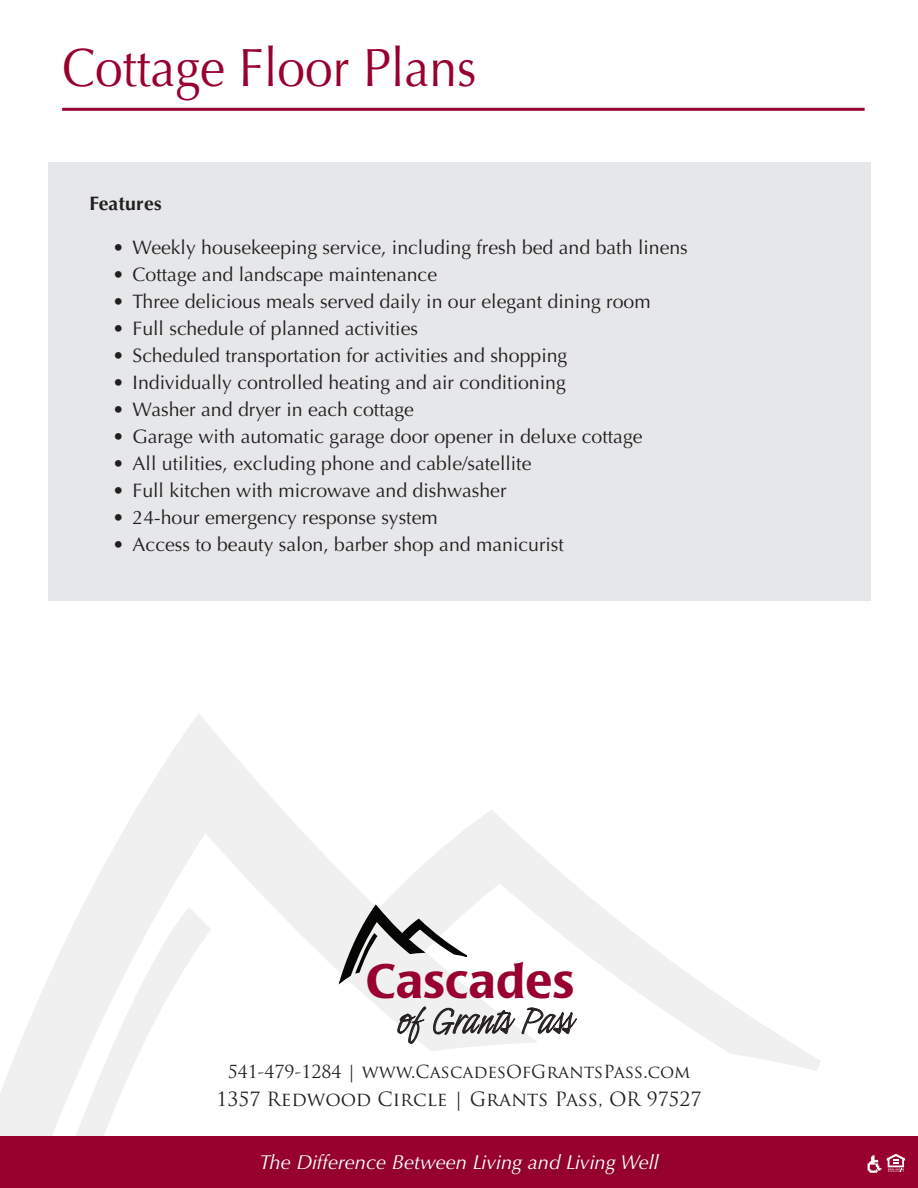
<style>
.page{position:relative;width:918px;height:1188px;background:#fff}
.page>*{position:absolute;margin:0;border:0;box-sizing:border-box;transform-origin:0 0}
.t1{font:54px "Optima";color:#98012d;scale:.92 1}
.t2{font:500 48px "Poppl Laudatio";letter-spacing:.01em;color:#98012d}
.t3{font:36.15px "Indy Italic Let Plain";color:#231f20}
.t4{font:italic 20.1px "Optima";color:#fff}
.t5{font:19.5px "Optima";color:#231f20}
.t6{font:700 19.5px "Optima";letter-spacing:.01em;color:#231f20}
.t7{font:19.2px "Trajan Pro";color:#231f20}
.t8{font:17.55px "Trajan Pro";color:#231f20}
</style>
<div class="page">
<svg style="left:0;top:713px;width:327px;height:423px"></svg>
<svg style="left:327px;top:810px;width:493px;height:261px"></svg>
<svg style="left:56px;top:906px;width:156px;height:230px"></svg>
<div style="left:48px;top:162px;width:822px;height:438px;background:#e6e7e9"></div>
<hr style="left:62px;top:108px;width:803px;height:3px;background:#98012d">
<div style="left:0;top:1136px;width:918px;height:52px;background:#98012d"></div>
<svg style="left:887px;top:1154px;width:18px;height:18px"></svg>
<img style="left:867px;top:1155px;width:15px;height:17px">
<svg style="left:339px;top:904px;width:138px;height:81px"></svg>
<svg style="left:397px;top:1007px;width:29px;height:37px"></svg>
<svg style="left:433px;top:1008px;width:82px;height:27px"></svg>
<svg style="left:522px;top:1008px;width:55px;height:26px"></svg>
<h1 class="t1" style="left:62px;top:45px;width:452px">Cottage Floor Plans</h1>
<p class="t6" style="left:90px;top:192px;width:73px">Features</p>
<p class="t5" style="left:112px;top:239px;width:577px">• Weekly housekeeping service, including fresh bed and bath linens</p>
<p class="t5" style="left:112px;top:266px;width:326px">• Cottage and landscape maintenance</p>
<p class="t5" style="left:112px;top:293px;width:540px">• Three delicious meals served daily in our elegant dining room</p>
<p class="t5" style="left:112px;top:320px;width:307px">• Full schedule of planned activities</p>
<p class="t5" style="left:112px;top:347px;width:457px">• Scheduled transportation for activities and shopping</p>
<p class="t5" style="left:112px;top:374px;width:455px">• Individually controlled heating and air conditioning</p>
<p class="t5" style="left:112px;top:401px;width:303px">• Washer and dryer in each cottage</p>
<p class="t5" style="left:112px;top:428px;width:532px">• Garage with automatic garage door opener in deluxe cottage</p>
<p class="t5" style="left:112px;top:455px;width:421px">• All utilities, excluding phone and cable/satellite</p>
<p class="t5" style="left:112px;top:482px;width:396px">• Full kitchen with microwave and dishwasher</p>
<p class="t5" style="left:112px;top:509px;width:327px">• 24-hour emergency response system</p>
<p class="t5" style="left:112px;top:536px;width:453px">• Access to beauty salon, barber shop and manicurist</p>
<h2 class="t2" style="left:366px;top:953px;width:210px">Cascades</h2>
<h3 class="t3" style="left:398px;top:1007px;width:176px">of Grants Pass</h3>
<p class="t8" style="left:228px;top:1064px;width:464px">541-479-1284 | www.CascadesOfGrantsPass.com</p>
<p class="t7" style="left:217px;top:1092px;width:486px">1357 Redwood Circle | Grants Pass, OR 97527</p>
<p class="t4" style="left:259px;top:1154px;width:401px">The Difference Between Living and Living Well</p>
</div>
